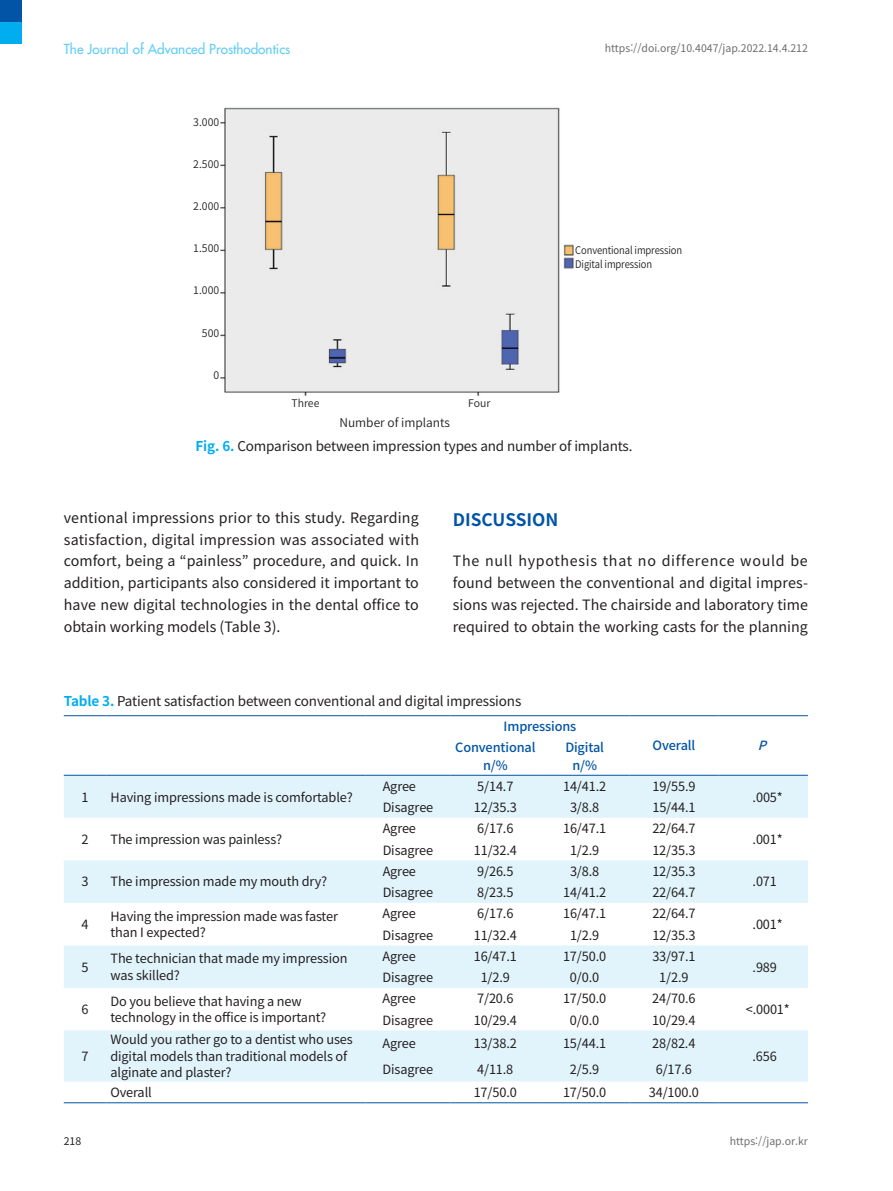
<style>
.page{position:relative;width:893px;height:1191px;background:#fff}
.page>*{position:absolute;margin:0;border:0;box-sizing:border-box;transform-origin:0 0}
.t1{font:700 17.25px "Noto Sans CJ Kkr";color:#0154a6}
.t2{font:14.25px/21.8px "Noto Sans CJ Kkr";color:#231f20;text-align:justify}
.t3{font:13.5px "Noto Sans CJ Kkr";letter-spacing:-.01em;color:#231f20}
.t4{font:500 13.5px "Futura Std";color:#62cdf5}
.t5{font:12.75px/16.5px "Noto Sans CJ Kkr";letter-spacing:-.01em;color:#231f20}
.t6{font:500 12.75px/20.4px "Noto Sans CJ Kkr";letter-spacing:-.01em;color:#0154a6}
.t7{font:italic 500 12.75px "Noto Sans CJ Kkr";color:#0154a6}
.t8{font:600 12px "Noto Sans CJ Kkr";color:#231f20}
.t9{font:10.5px "Noto Sans CJ Kkr";color:#6c6d70}
.t10{font:600 10.5px/13.5px "Noto Sans CJ Kkr";letter-spacing:-.01em;color:#231f20;scale:.9 1}
.t11{font:600 10.5px "Noto Sans CJ Kkr";letter-spacing:-.01em;color:#231f20}
.t12{font:10.5px "Noto Sans CJ Kkr";color:#231f20}
.s1{font-weight:700;color:#00aeef}
</style>
<div class="page">
<div style="left:0;top:22px;width:22px;height:22px;background:#00aeef"></div>
<div style="left:0;top:0;width:22px;height:22px;background:#0154a6"></div>
<svg style="left:64px;top:776px;width:744px;height:305px;fill:#e1f4fc"></svg>
<hr style="left:64px;top:1102px;width:42px;height:1px;background:#0154a6">
<hr style="left:106px;top:1102px;width:260px;height:1px;background:#0154a6">
<hr style="left:366px;top:1102px;width:85px;height:1px;background:#0154a6">
<hr style="left:451px;top:1102px;width:89px;height:1px;background:#0154a6">
<hr style="left:540px;top:1102px;width:89px;height:1px;background:#0154a6">
<hr style="left:629px;top:1102px;width:90px;height:1px;background:#0154a6">
<hr style="left:719px;top:1102px;width:89px;height:1px;background:#0154a6">
<hr style="left:64px;top:715px;width:42px;height:1px;background:#0154a6">
<hr style="left:106px;top:715px;width:260px;height:1px;background:#0154a6">
<hr style="left:366px;top:715px;width:85px;height:1px;background:#0154a6">
<hr style="left:106px;top:775px;width:260px;height:1px;background:#0154a6">
<hr style="left:366px;top:775px;width:85px;height:1px;background:#0154a6">
<hr style="left:451px;top:715px;width:89px;height:1px;background:#0154a6">
<hr style="left:540px;top:715px;width:89px;height:1px;background:#0154a6">
<hr style="left:629px;top:715px;width:90px;height:1px;background:#0154a6">
<hr style="left:719px;top:715px;width:89px;height:1px;background:#0154a6">
<hr style="left:629px;top:775px;width:90px;height:1px;background:#0154a6">
<hr style="left:719px;top:775px;width:89px;height:1px;background:#0154a6">
<hr style="left:64px;top:775px;width:42px;height:1px;background:#0154a6">
<hr style="left:451px;top:775px;width:89px;height:1px;background:#0154a6">
<hr style="left:540px;top:775px;width:89px;height:1px;background:#0154a6">
<img style="left:220px;top:107px;width:354px;height:289px">
<p class="t4" style="left:64px;top:40px;width:228px">The Journal of Advanced Prosthodontics</p>
<p class="t11" style="left:193px;top:117px;width:27px">3.000</p>
<p class="t11" style="left:193px;top:159px;width:27px">2.500</p>
<p class="t11" style="left:193px;top:201px;width:27px">2.000</p>
<p class="t11" style="left:193px;top:243px;width:27px">1.500</p>
<p class="t11" style="left:193px;top:285px;width:27px">1.000</p>
<p class="t11" style="left:202px;top:327px;width:19px">500</p>
<p class="t11" style="left:213px;top:369px;width:7px">0</p>
<p class="t11" style="left:291px;top:397px;width:29px">Three</p>
<p class="t11" style="left:468px;top:397px;width:24px">Four</p>
<p class="t8" style="left:339px;top:416px;width:112px">Number of implants</p>
<p class="t9" style="left:605px;top:42px;width:205px">https://doi.org/10.4047/jap.2022.14.4.212</p>
<p class="t10" style="left:575px;top:244px;width:120px">Conventional impression<br>Digital impression</p>
<p class="t3" style="left:196px;top:438px;width:438px"><span class="s1">Fig. 6.</span> Comparison between impression types and number of implants.</p>
<p class="t2" style="left:64px;top:507px;width:357px">ventional impressions prior to this study. Regarding satisfaction, digital impression was associated with comfort, being a “painless” procedure, and quick. In addition, participants also considered it important to have new digital technologies in the dental office to obtain working models (Table 3).</p>
<h1 class="t1" style="left:453px;top:509px;width:107px">DISCUSSION</h1>
<p class="t2" style="left:453px;top:550px;width:357px">The null hypothesis that no difference would be found between the conventional and digital impres&shy;sions was rejected. The chairside and laboratory time required to obtain the working casts for the planning</p>
<p class="t3" style="left:64px;top:694px;width:459px"><span class="s1">Table 3.</span> Patient satisfaction between conventional and digital impressions</p>
<p class="t6" style="left:455px;top:717px;width:123px;text-indent:48px">Impressions<br>Conventional</p>
<p class="t6" style="left:565px;top:738px;width:40px;line-height:18px;text-align:center">Digital n/%</p>
<p class="t6" style="left:483px;top:755px;width:26px">n/%</p>
<p class="t6" style="left:653px;top:735px;width:44px">Overall</p>
<p class="t7" style="left:758px;top:738px;width:19px">P</p>
<p class="t5" style="left:81px;top:789px;width:9px">1</p>
<p class="t5" style="left:111px;top:789px;width:244px">Having impressions made is comfortable?</p>
<p class="t5" style="left:81px;top:831px;width:9px">2</p>
<p class="t5" style="left:111px;top:831px;width:173px">The impression was painless?</p>
<p class="t5" style="left:81px;top:873px;width:9px">3</p>
<p class="t5" style="left:111px;top:873px;width:218px">The impression made my mouth dry?</p>
<p class="t5" style="left:383px;top:778px;width:35px">Agree</p>
<p class="t5" style="left:477px;top:778px;width:38px">5/14.7</p>
<p class="t5" style="left:563px;top:778px;width:45px">14/41.2</p>
<p class="t5" style="left:652px;top:778px;width:45px">19/55.9</p>
<p class="t5" style="left:383px;top:799px;width:52px">Disagree</p>
<p class="t5" style="left:474px;top:799px;width:45px">12/35.3</p>
<p class="t5" style="left:570px;top:799px;width:31px">3/8.8</p>
<p class="t5" style="left:652px;top:799px;width:45px">15/44.1</p>
<p class="t5" style="left:383px;top:820px;width:35px">Agree</p>
<p class="t5" style="left:477px;top:820px;width:38px">6/17.6</p>
<p class="t5" style="left:563px;top:820px;width:45px">16/47.1</p>
<p class="t5" style="left:652px;top:820px;width:45px">22/64.7</p>
<p class="t5" style="left:383px;top:842px;width:52px">Disagree</p>
<p class="t5" style="left:474px;top:842px;width:45px">11/32.4</p>
<p class="t5" style="left:570px;top:842px;width:31px">1/2.9</p>
<p class="t5" style="left:652px;top:842px;width:45px">12/35.3</p>
<p class="t5" style="left:383px;top:863px;width:35px">Agree</p>
<p class="t5" style="left:477px;top:863px;width:38px">9/26.5</p>
<p class="t5" style="left:570px;top:863px;width:31px">3/8.8</p>
<p class="t5" style="left:652px;top:863px;width:45px">12/35.3</p>
<p class="t5" style="left:383px;top:884px;width:52px">Disagree</p>
<p class="t5" style="left:477px;top:884px;width:38px">8/23.5</p>
<p class="t5" style="left:563px;top:884px;width:45px">14/41.2</p>
<p class="t5" style="left:652px;top:884px;width:45px">22/64.7</p>
<p class="t5" style="left:81px;top:916px;width:9px">4</p>
<p class="t5" style="left:110px;top:908px;width:229px">Having the impression made was faster than I expected?</p>
<p class="t5" style="left:383px;top:905px;width:35px">Agree</p>
<p class="t5" style="left:477px;top:905px;width:38px">6/17.6</p>
<p class="t5" style="left:563px;top:905px;width:45px">16/47.1</p>
<p class="t5" style="left:652px;top:905px;width:45px">22/64.7</p>
<p class="t5" style="left:383px;top:927px;width:52px">Disagree</p>
<p class="t5" style="left:474px;top:927px;width:45px">11/32.4</p>
<p class="t5" style="left:570px;top:927px;width:31px">1/2.9</p>
<p class="t5" style="left:652px;top:927px;width:45px">12/35.3</p>
<p class="t5" style="left:81px;top:959px;width:9px">5</p>
<p class="t5" style="left:110px;top:950px;width:238px">The technician that made my impression was skilled?</p>
<p class="t5" style="left:383px;top:948px;width:35px">Agree</p>
<p class="t5" style="left:474px;top:948px;width:45px">16/47.1</p>
<p class="t5" style="left:563px;top:948px;width:45px">17/50.0</p>
<p class="t5" style="left:652px;top:948px;width:45px">33/97.1</p>
<p class="t5" style="left:383px;top:969px;width:52px">Disagree</p>
<p class="t5" style="left:481px;top:969px;width:31px">1/2.9</p>
<p class="t5" style="left:570px;top:969px;width:31px">0/0.0</p>
<p class="t5" style="left:659px;top:969px;width:31px">1/2.9</p>
<p class="t5" style="left:81px;top:1001px;width:9px">6</p>
<p class="t5" style="left:110px;top:993px;width:217px">Do you believe that having a new technology in the office is important?</p>
<p class="t5" style="left:383px;top:990px;width:35px">Agree</p>
<p class="t5" style="left:477px;top:990px;width:38px">7/20.6</p>
<p class="t5" style="left:563px;top:990px;width:45px">17/50.0</p>
<p class="t5" style="left:652px;top:990px;width:45px">24/70.6</p>
<p class="t5" style="left:383px;top:1012px;width:52px">Disagree</p>
<p class="t5" style="left:474px;top:1012px;width:45px">10/29.4</p>
<p class="t5" style="left:570px;top:1012px;width:31px">0/0.0</p>
<p class="t5" style="left:652px;top:1012px;width:45px">10/29.4</p>
<p class="t5" style="left:81px;top:1048px;width:9px">7</p>
<p class="t5" style="left:110px;top:1031px;width:244px">Would you rather go to a dentist who uses digital models than traditional models of alginate and plaster?</p>
<p class="t5" style="left:383px;top:1035px;width:35px">Agree</p>
<p class="t5" style="left:474px;top:1035px;width:45px">13/38.2</p>
<p class="t5" style="left:563px;top:1035px;width:45px">15/44.1</p>
<p class="t5" style="left:652px;top:1035px;width:45px">28/82.4</p>
<p class="t5" style="left:383px;top:1061px;width:52px">Disagree</p>
<p class="t5" style="left:477px;top:1061px;width:38px">4/11.8</p>
<p class="t5" style="left:570px;top:1061px;width:31px">2/5.9</p>
<p class="t5" style="left:656px;top:1061px;width:38px">6/17.6</p>
<p class="t5" style="left:110px;top:1084px;width:43px">Overall</p>
<p class="t5" style="left:474px;top:1084px;width:45px">17/50.0</p>
<p class="t5" style="left:563px;top:1084px;width:45px">17/50.0</p>
<p class="t5" style="left:649px;top:1084px;width:52px">34/100.0</p>
<p class="t5" style="left:753px;top:789px;width:32px">.005*</p>
<p class="t5" style="left:753px;top:831px;width:32px">.001*</p>
<p class="t5" style="left:753px;top:873px;width:26px">.071</p>
<p class="t5" style="left:753px;top:916px;width:32px">.001*</p>
<p class="t5" style="left:753px;top:959px;width:26px">.989</p>
<p class="t5" style="left:746px;top:1001px;width:46px">&lt;.0001*</p>
<p class="t5" style="left:752px;top:1048px;width:26px">.656</p>
<p class="t12" style="left:64px;top:1135px;width:19px">218</p>
<p class="t9" style="left:730px;top:1135px;width:80px">https://jap.or.kr</p>
</div>
